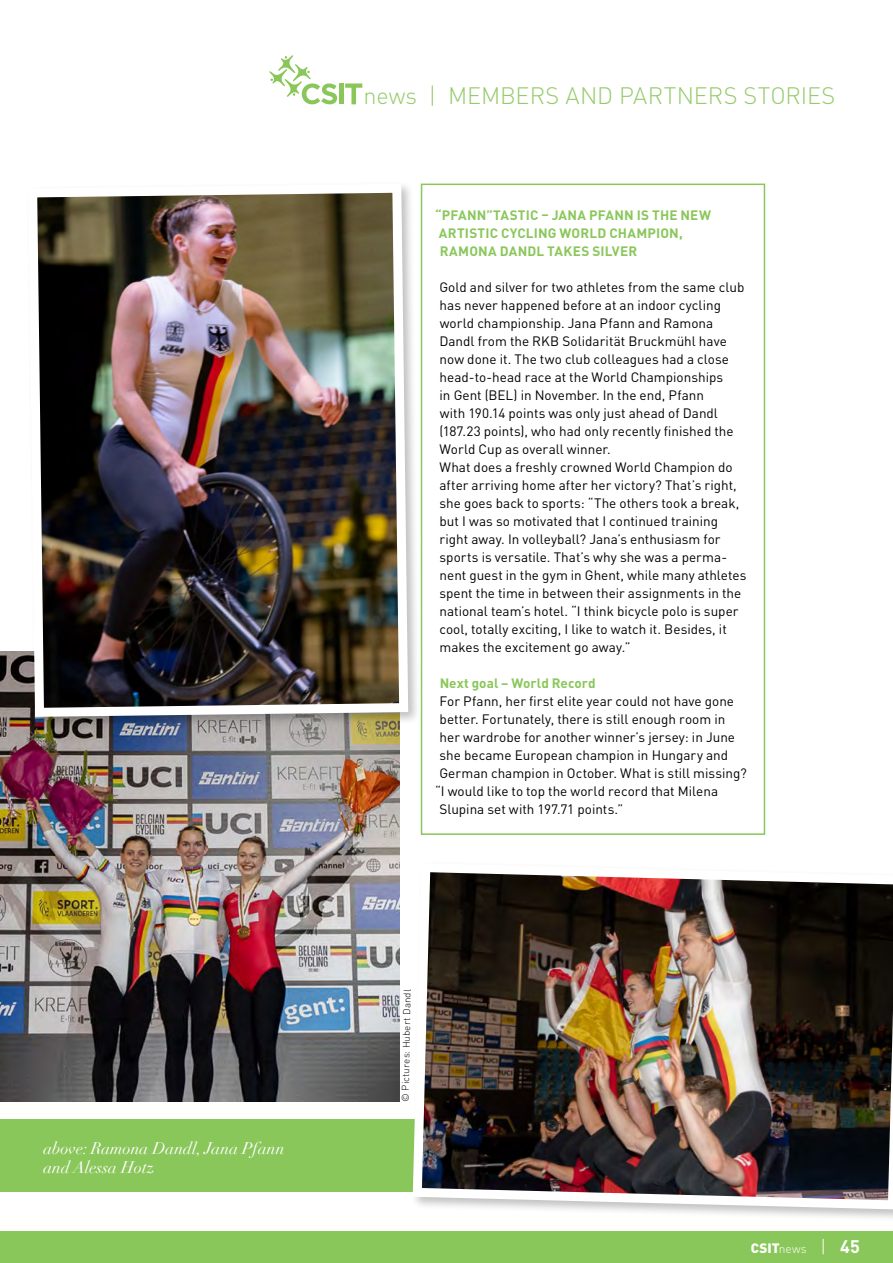
<style>
.page{position:relative;width:893px;height:1263px;background:#fff}
.page>*{position:absolute;margin:0;border:0;box-sizing:border-box;transform-origin:0 0}
.t1{font:300 23.55px "DIN Pro";color:#96cb6b}
.t2{font:italic 16.5px/19.8px "Didot";color:#fff}
.t3{font:13.5px/18px "DIN Pro";color:#000}
.t4{font:700 13.5px/18px "DIN Pro";letter-spacing:.01em;color:#8ac75b}
.t5{font:900 13.5px "DIN Pro";color:#fff}
.t6{font:300 9.75px "DIN Pro";color:#000}
.s1{font-weight:300;font-size:12px}
.s2{font-weight:300;font-size:18px}
.s3{font-weight:700;font-size:18px}
</style>
<div class="page">
<div style="left:0;top:1231px;width:893px;height:32px;background:#8ac75b"></div>
<div style="left:0;top:1120px;width:453px;height:72px;background:#8ac75b"></div>
<img style="left:0;top:652px;width:400px;height:450px">
<div style="left:410px;top:860px;width:483px;height:362px;background:#000;opacity:.25"></div>
<img style="left:408px;top:860px;width:485px;height:354px">
<svg style="left:269px;top:55px;width:68px;height:49px"></svg>
<svg style="left:345px;top:83px;width:17px;height:21px"></svg>
<hr style="left:339px;top:83px;width:4px;height:21px;background:#8ac75b">
<div style="left:421px;top:184px;width:344px;height:651px;border:2px solid #8ac75b"></div>
<div style="left:25px;top:181px;width:396px;height:549px;background:#000;opacity:.25"></div>
<img style="left:24px;top:181px;width:389px;height:540px">
<p class="t2" style="left:43px;top:1138px;width:243px">above: Ramona Dandl, Jana Pfann and Alessa Hotz</p>
<h1 class="t1" style="left:364px;top:80px;width:473px">news | MEMBERS AND PARTNERS STORIES</h1>
<p class="t4" style="left:435px;top:205px;width:277px">“PFANN”TASTIC – JANA PFANN IS THE NEW<br>ARTISTIC CYCLING WORLD CHAMPION,<br>RAMONA DANDL TAKES SILVER</p>
<p class="t3" style="left:439px;top:277px;width:309px">Gold and silver for two athletes from the same club has never happened before at an indoor cycling world championship. Jana Pfann and Ramona Dandl from the RKB Solidarität Bruckmühl have now done it. The two club colleagues had a close head-to-head race at the World Championships<br>in Gent (BEL) in November. In the end, Pfann<br>with 190.14 points was only just ahead of Dandl (187.23 points), who had only recently finished the World Cup as overall winner.<br>What does a freshly crowned World Champion do after arriving home after her victory? That’s right, she goes back to sports: “The others took a break, but I was so motivated that I continued training right away. In volleyball? Jana’s enthusiasm for sports is versatile. That’s why she was a perma&shy;nent guest in the gym in Ghent, while many athletes spent the time in between their assignments in the national team’s hotel. “I think bicycle polo is super cool, totally exciting, I like to watch it. Besides, it makes the excitement go away.”</p>
<p class="t4" style="left:440px;top:673px;width:158px">Next goal – World Record</p>
<p class="t3" style="left:439px;top:691px;width:296px">For Pfann, her first elite year could not have gone</p>
<p class="t3" style="left:440px;top:709px;width:287px">better. Fortunately, there is still enough room in</p>
<p class="t3" style="left:440px;top:727px;width:297px">her wardrobe for another winner’s jersey: in June</p>
<p class="t3" style="left:439px;top:745px;width:290px">she became European champion in Hungary and</p>
<p class="t3" style="left:439px;top:763px;width:309px">German champion in October. What is still missing?</p>
<p class="t3" style="left:435px;top:781px;width:285px">“I would like to top the world record that Milena</p>
<p class="t3" style="left:439px;top:799px;width:186px">Slupina set with 197.71 points.”</p>
<p class="t6" style="left:399px;top:1102px;width:114px;rotate:-89deg">© Pictures: Hubert Dandl</p>
<p class="t5" style="left:751px;top:1239px;width:111px">CSIT<span class="s1">news</span> <span class="s2">|</span> <span class="s3">45</span></p>
</div>
